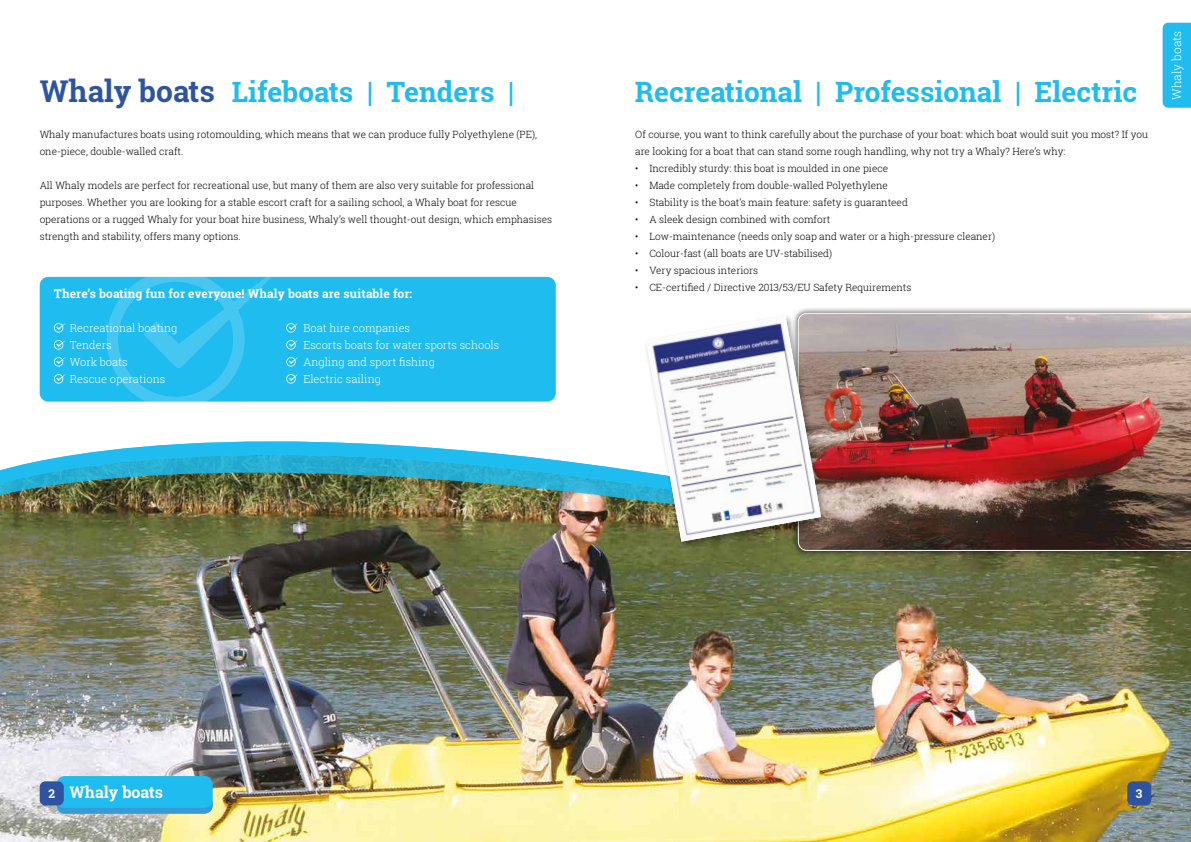
<style>
.page{position:relative;width:1191px;height:842px;background:#fff}
.page>*{position:absolute;margin:0;border:0;box-sizing:border-box;transform-origin:0 0}
.t1{font:700 30px "Roboto Slab";color:#2e54a1}
.t2{font:700 28px "Roboto Slab";color:#1ebcef}
.t3{font:700 16px "Roboto Slab";color:#fff}
.t4{font:700 12px "Roboto Slab";letter-spacing:.01em;color:#fff}
.t5{font:300 12px "Roboto Slab";color:#fff}
.t6{font:300 11px/17px "Roboto Slab";color:#fff}
.t7{font:300 10px/17px "Roboto Slab";color:#000}
.s1{font-size:12px}
</style>
<div class="page">
<img style="left:0;top:742px;width:1191px;height:100px">
<div style="left:40px;top:277px;width:516px;height:125px;background:#1ebcef;border-radius:9px"></div>
<svg style="left:54px;top:323px;width:12px;height:10px"></svg>
<svg style="left:54px;top:340px;width:12px;height:10px"></svg>
<svg style="left:54px;top:357px;width:12px;height:10px"></svg>
<svg style="left:54px;top:374px;width:12px;height:10px"></svg>
<svg style="left:107px;top:277px;width:192px;height:125px"></svg>
<img style="left:0;top:441px;width:1191px;height:301px">
<div style="left:57px;top:776px;width:156px;height:38px;background:#1ebcef;border-radius:8px"></div>
<svg style="left:57px;top:799px;width:156px;height:15px"></svg>
<div style="left:40px;top:781px;width:24px;height:24px;background:#2e54a1;border-radius:6px"></div>
<div style="left:1127px;top:781px;width:24px;height:24px;background:#2e54a1;border-radius:6px"></div>
<div style="left:1162px;top:23px;width:29px;height:85px;background:#1ebcef"></div>
<div style="left:791px;top:307px;width:400px;height:250px;background:#000;opacity:.75"></div>
<img style="left:797px;top:313px;width:394px;height:238px">
<div style="left:643px;top:313px;width:186px;height:237px;background:#000;opacity:.36"></div>
<img style="left:646px;top:317px;width:175px;height:225px">
<h1 class="t1" style="left:40px;top:71px;width:177px">Whaly boats</h1>
<p class="t7" style="left:40px;top:126px;width:499px">Whaly manufactures boats using rotomoulding, which means that we can produce fully Polyethylene (PE), one-piece, double-walled craft.</p>
<p class="t7" style="left:40px;top:177px;width:514px">All Whaly models are perfect for recreational use, but many of them are also very suitable for professional purposes. Whether you are looking for a stable escort craft for a sailing school, a Whaly boat for rescue operations or a rugged Whaly for your boat hire business, Whaly’s well thought-out design, which emphasises strength and stability, offers many options.</p>
<h2 class="t2" style="left:232px;top:73px;width:284px">Lifeboats | Tenders |</h2>
<h2 class="t2" style="left:635px;top:73px;width:503px">Recreational | Professional | Electric</h2>
<p class="t7" style="left:635px;top:126px;width:514px">Of course, you want to think carefully about the purchase of your boat: which boat would suit you most? If you are looking for a boat that can stand some rough handling, why not try a Whaly? Here’s why:</p>
<p class="t7" style="left:635px;top:160px;width:254px">• Incredibly sturdy: this boat is moulded in one piece</p>
<p class="t7" style="left:635px;top:177px;width:254px">• Made completely from double-walled Polyethylene</p>
<p class="t7" style="left:635px;top:194px;width:274px">• Stability is the boat’s main feature: safety is guaranteed</p>
<p class="t7" style="left:635px;top:211px;width:197px">• A sleek design combined with comfort</p>
<p class="t7" style="left:635px;top:228px;width:361px">• Low-maintenance (needs only soap and water or a high-pressure cleaner)</p>
<p class="t7" style="left:635px;top:245px;width:199px">• Colour-fast (all boats are UV-stabilised)</p>
<p class="t7" style="left:635px;top:262px;width:124px">• Very spacious interiors</p>
<p class="t7" style="left:635px;top:279px;width:278px">• CE-certified / Directive 2013/53/EU Safety Requirements</p>
<p class="t4" style="left:54px;top:285px;width:360px">There’s boating fun for everyone! Whaly boats are suitable for:</p>
<p class="t6" style="left:70px;top:319px;width:109px">Recreational boating<br>Tenders<br>Work boats<br>Rescue operations</p>
<p class="t6" style="left:303px;top:319px;width:197px">Boat hire companies<br>Escorts boats for water sports schools<br>Angling and sport fishing<br>Electric sailing</p>
<p class="t5" style="left:1168px;top:100px;width:71px;rotate:-90deg">Whaly boats</p>
<h3 class="t3" style="left:48px;top:781px;width:116px"><span class="s1">2</span> Whaly boats</h3>
<p class="t4" style="left:1136px;top:786px;width:8px">3</p>
</div>
